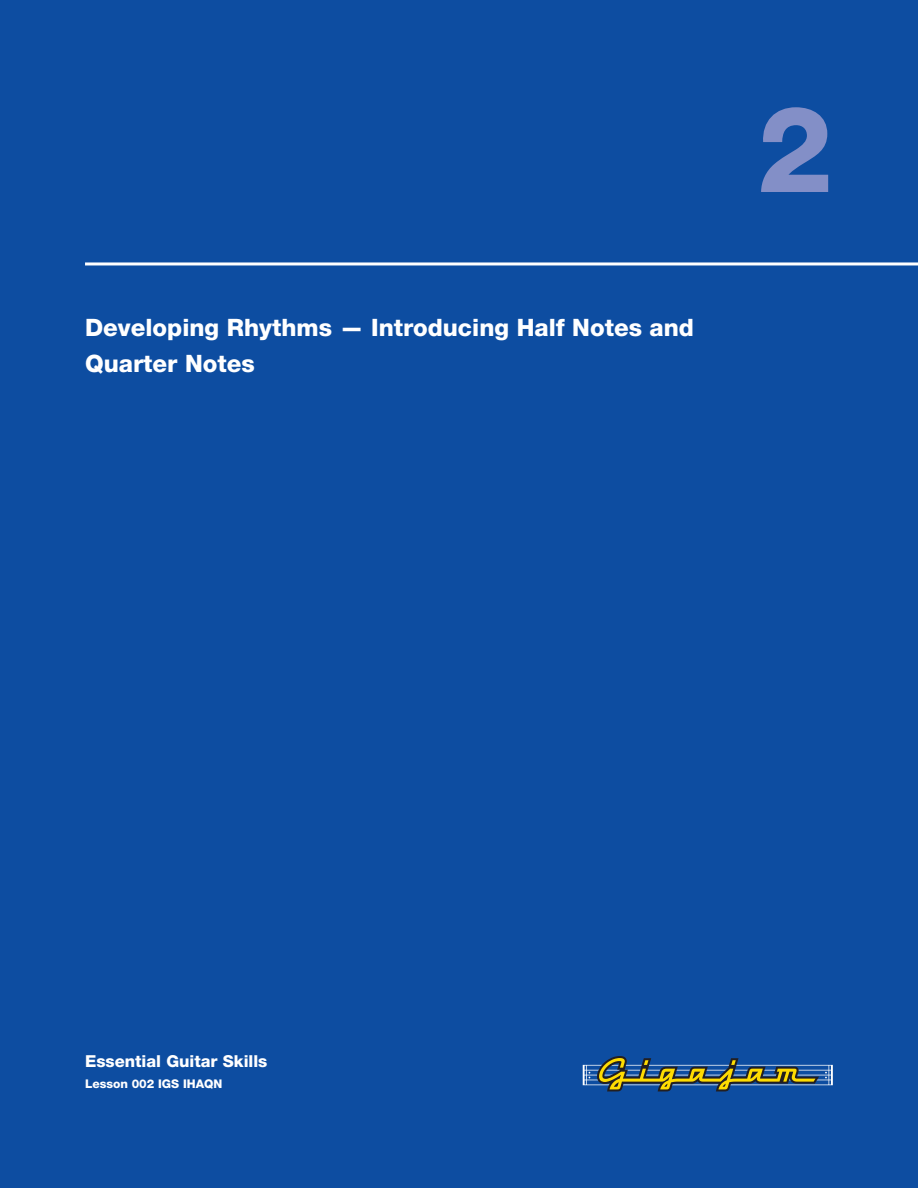
<style>
.page{position:relative;width:918px;height:1188px;background:#0d4da1}
.page>*{position:absolute;margin:0;border:0;box-sizing:border-box;transform-origin:0 0}
.t1{font:800 120px "Helvetica Neue LT Std";color:#838fc7}
.t2{font:800 24px/36px "Helvetica Neue LT Std";color:#fff}
.t3{font:800 16.5px "Helvetica Neue LT Std";color:#fff}
.t4{font:800 12px "Helvetica Neue LT Std";color:#fff}
</style>
<div class="page">
<hr style="left:85px;top:262px;width:833px;height:3px;background:#fff">
<svg style="left:583px;top:1056px;width:250px;height:35px"></svg>
<p class="t2" style="left:85px;top:309px;width:611px">Developing Rhythms — Introducing Half Notes and<br>Quarter Notes</p>
<h1 class="t1" style="left:757px;top:78px;width:77px">2</h1>
<p class="t3" style="left:85px;top:1051px;width:184px">Essential Guitar Skills</p>
<p class="t4" style="left:85px;top:1076px;width:139px">Lesson 002 IGS IHAQN</p>
</div>
